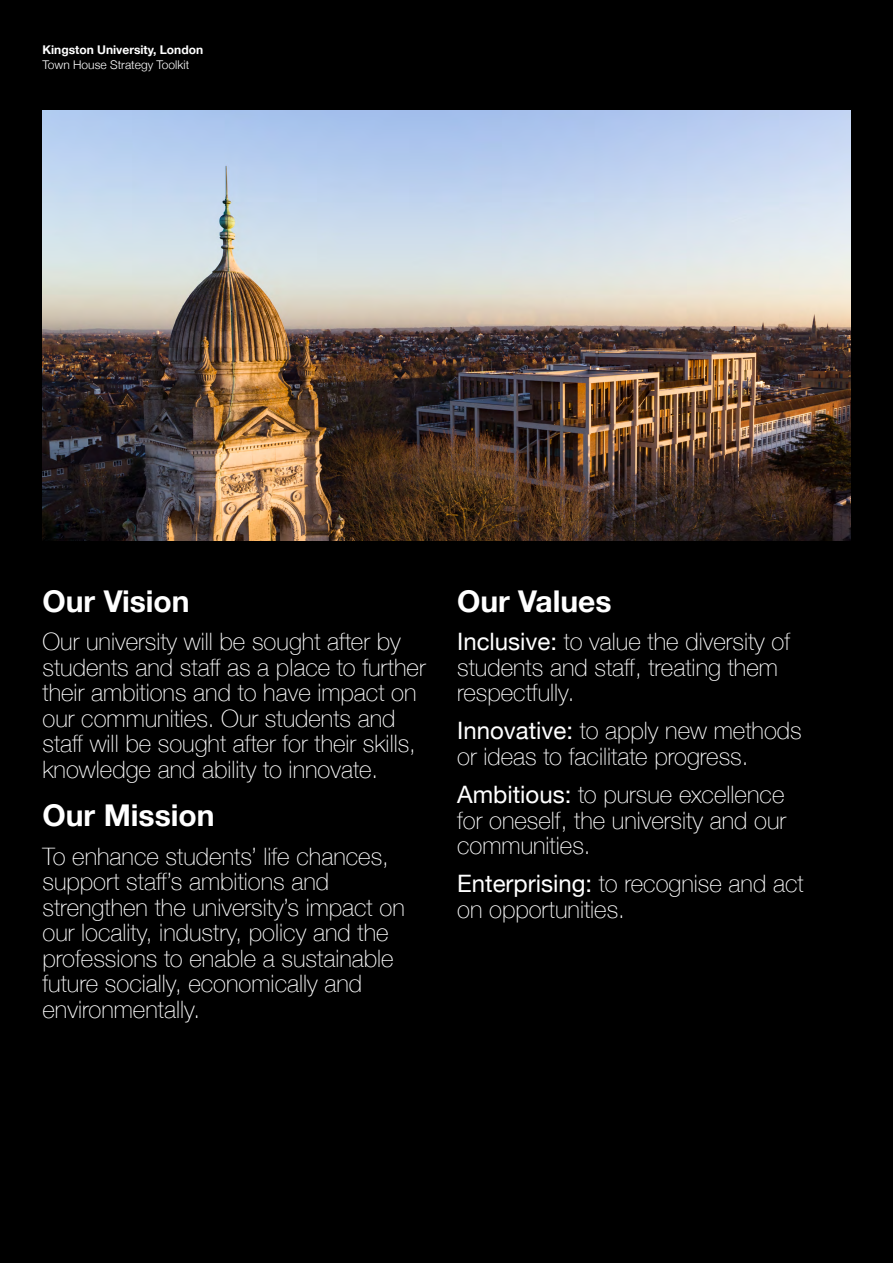
<style>
.page{position:relative;width:893px;height:1263px;background:#000}
.page>*{position:absolute;margin:0;border:0;box-sizing:border-box;transform-origin:0 0}
.t1{font:700 30px "Helvetica Neue";color:#fff}
.t2{font:100 24px/25.5px "Helvetica Neue";color:#fff}
.t3{font:700 12px "Helvetica Neue";color:#fff}
.t4{font:300 12px "Helvetica Neue";color:#fff}
.s1{font-weight:400}
</style>
<div class="page">
<img style="left:43px;top:111px;width:807px;height:429px">
<p class="t3" style="left:43px;top:41px;width:162px">Kingston University, London</p>
<p class="t4" style="left:43px;top:55px;width:148px">Town House Strategy Toolkit</p>
<p class="t1" style="left:43px;top:578px;width:149px">Our Vision</p>
<p class="t2" style="left:43px;top:628px;width:385px">Our university will be sought after by students and staff as a place to further their ambitions and to have impact on our communities. Our students and staff will be sought after for their skills, knowledge and ability to innovate.</p>
<p class="t1" style="left:43px;top:792px;width:174px">Our Mission</p>
<p class="t2" style="left:43px;top:842px;width:364px">To enhance students’ life chances, support staff’s ambitions and strengthen the university’s impact on our locality, industry, policy and the professions to enable a sustainable future socially, economically and environmentally.</p>
<p class="t1" style="left:457px;top:578px;width:156px">Our Values</p>
<p class="t2" style="left:457px;top:628px;width:335px"><span class="s1">Inclusive:</span> to value the diversity of students and staff, treating them respectfully.</p>
<p class="t2" style="left:457px;top:717px;width:346px"><span class="s1">Innovative:</span> to apply new methods or ideas to facilitate progress.</p>
<p class="t2" style="left:457px;top:781px;width:331px;text-align:justify"><span class="s1">Ambitious:</span> to pursue excellence for oneself, the university and our communities.</p>
<p class="t2" style="left:457px;top:870px;width:348px"><span class="s1">Enterprising:</span> to recognise and act on opportunities.</p>
</div>
